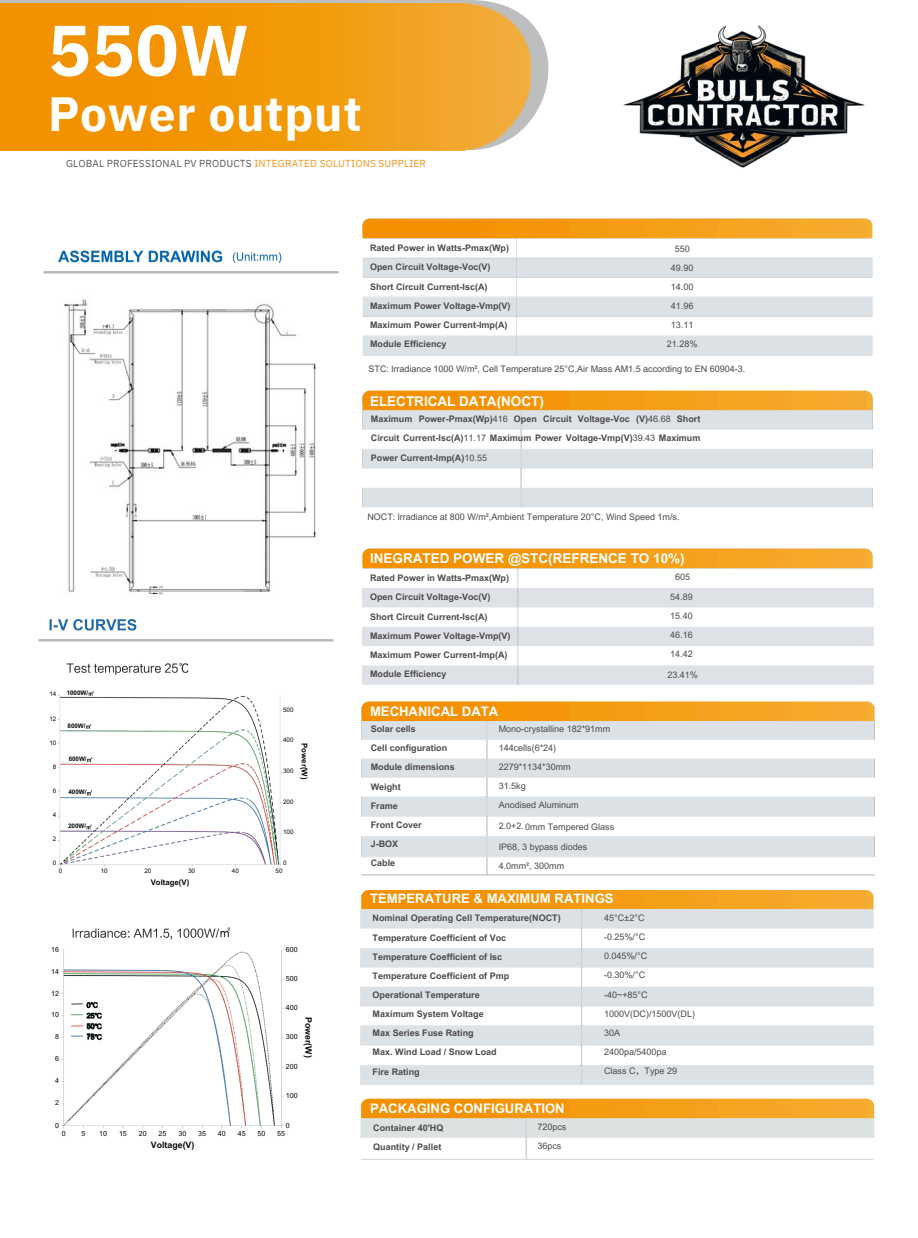
<style>
.page{position:relative;width:918px;height:1238px;background:#fff}
.page>*{position:absolute;margin:0;border:0;box-sizing:border-box;transform-origin:0 0}
.t1{font:700 71.4px "IBM Plex Sans";color:#fff}
.t2{font:700 47.85px "IBM Plex Sans";letter-spacing:.015em;color:#fff}
.t3{font:700 13.5px "Arial MT Pro";color:#fff}
.t4{font:700 13.2px "Arial MT Pro";color:#fff}
.t5{font:10.2px "IBM Plex Sans";letter-spacing:.015em;color:#58595b}
.t6{font:700 9px/19.2px "Arial MT Pro";color:#4d494c}
.t7{font:9px/19.2px "Arial MT Pro";color:#4d494c}
.t8{font:9px "Arial MT Pro";color:#49494b}
.t9{font:700 8.85px "Arial MT Pro";color:#080b0b}
.t10{font:700 7.8px "Arial MT Pro";color:#080b0b}
.t11{font:7.05px "Arial MT Pro";color:#080b0b}
.t12{font:7.05px/10.2px "Arial Unicode MS";color:#080b0b}
.t13{font:6.3px "Arial MT Pro";color:#080b0b}
.t14{font:700 6.3px "Arial MT Pro";color:#080b0b}
.s1{color:#f8941d}
.s2{font-weight:400}
.s3{font-family:"Wen Quan Yi Micro Hei"}
</style>
<div class="page">
<svg style="left:0;top:0;width:549px;height:120px;fill:#bcbec0"></svg>
<img style="left:0;top:3px;width:531px;height:147px">
<img style="left:66px;top:662px;width:123px;height:14px">
<img style="left:38px;top:639px;width:296px;height:3px">
<img style="left:57px;top:691px;width:226px;height:176px">
<img style="left:61px;top:927px;width:223px;height:202px">
<img style="left:362px;top:218px;width:511px;height:138px">
<img style="left:362px;top:390px;width:511px;height:118px">
<img style="left:360px;top:701px;width:515px;height:459px">
<img style="left:64px;top:299px;width:252px;height:296px">
<svg style="left:50px;top:619px;width:86px;height:11px"></svg>
<img style="left:43px;top:250px;width:296px;height:24px">
<img style="left:362px;top:548px;width:512px;height:138px">
<img style="left:623px;top:25px;width:242px;height:143px">
<p class="t1" style="left:48px;top:2px;width:202px">550W</p>
<p class="t2" style="left:48px;top:82px;width:315px">Power output</p>
<h1 class="t5" style="left:66px;top:156px;width:362px">GLOBAL PROFESSIONAL PV PRODUCTS <span class="s1">INTEGRATED SOLUTIONS SUPPLIER</span></h1>
<p class="t6" style="left:370px;top:240px;width:142px">Rated Power in Watts-Pmax(Wp)<br>Open Circuit Voltage-Voc(V)<br>Short Circuit Current-Isc(A)<br>Maximum Power Voltage-Vmp(V)<br>Maximum Power Current-lmp(A)<br>Module Efficiency</p>
<p class="t7" style="left:667px;top:240px;width:32px;text-align:center">550<br>49.90<br>14.00<br>41.96<br>13.11<br>21.28%</p>
<p class="t8" style="left:369px;top:365px;width:378px">STC: lrradiance 1000 W/m², Cell Temperature 25°C,Air Mass AM1.5 according to EN 60904-3.</p>
<p class="t3" style="left:370px;top:396px;width:175px">ELECTRICAL DATA(NOCT)</p>
<p class="t6" style="left:371px;top:410px;width:331px;text-align:justify">Maximum Power-Pmax(Wp)<span class="s2">416</span> Open Circuit Voltage-Voc (V)<span class="s2">46.68</span> Short Circuit Current-lsc(A)<span class="s2">11.17</span> Maximum Power Voltage-Vmp(V)<span class="s2">39.43</span> Maximum Power Current-Imp(A)<span class="s2">10.55</span></p>
<p class="t8" style="left:367px;top:513px;width:314px">NOCT: lrradiance at 800 W/m²,Ambient Temperature 20°C, Wind Speed 1m/s.</p>
<p class="t3" style="left:370px;top:553px;width:316px">INEGRATED POWER @STC(REFRENCE TO 10%)</p>
<p class="t13" style="left:50px;top:692px;width:8px">14</p>
<p class="t13" style="left:50px;top:716px;width:8px">12</p>
<p class="t13" style="left:50px;top:740px;width:8px">10</p>
<p class="t13" style="left:53px;top:764px;width:5px">8</p>
<p class="t13" style="left:53px;top:788px;width:5px">6</p>
<p class="t13" style="left:53px;top:812px;width:5px">4</p>
<h6 class="t13" style="left:53px;top:836px;width:5px">2</h6>
<h6 class="t13" style="left:53px;top:860px;width:5px">0</h6>
<p class="t14" style="left:67px;top:690px;width:23px">1000W/</p>
<p class="t14" style="left:68px;top:723px;width:20px">800W/</p>
<p class="t14" style="left:69px;top:756px;width:20px">600W/</p>
<p class="t14" style="left:68px;top:789px;width:20px">400W/</p>
<p class="t14" style="left:68px;top:823px;width:20px">200W/</p>
<p class="t13" style="left:59px;top:868px;width:5px">0</p>
<p class="t13" style="left:101px;top:868px;width:8px">10</p>
<p class="t13" style="left:144px;top:868px;width:8px">20</p>
<p class="t13" style="left:188px;top:868px;width:8px">30</p>
<p class="t13" style="left:232px;top:868px;width:8px">40</p>
<p class="t10" style="left:151px;top:879px;width:40px">Voltage(V)</p>
<p class="t13" style="left:283px;top:707px;width:12px">500</p>
<p class="t13" style="left:283px;top:737px;width:12px">400</p>
<p class="t13" style="left:283px;top:768px;width:12px">300</p>
<p class="t13" style="left:283px;top:799px;width:12px">200</p>
<p class="t10" style="left:308px;top:743px;width:37px;rotate:90deg">Power(W)</p>
<p class="t13" style="left:283px;top:829px;width:12px">100</p>
<p class="t13" style="left:283px;top:860px;width:5px">0</p>
<p class="t13" style="left:276px;top:868px;width:8px">50</p>
<p class="t11" style="left:51px;top:946px;width:9px">16</p>
<p class="t11" style="left:51px;top:968px;width:9px">14</p>
<p class="t11" style="left:51px;top:990px;width:9px">12</p>
<p class="t11" style="left:51px;top:1012px;width:9px">10</p>
<p class="t11" style="left:55px;top:1034px;width:5px">8</p>
<p class="t11" style="left:55px;top:1056px;width:5px">6</p>
<p class="t11" style="left:55px;top:1078px;width:5px">4</p>
<p class="t11" style="left:55px;top:1099px;width:5px">2</p>
<p class="t11" style="left:55px;top:1122px;width:5px">0</p>
<h2 class="t12" style="left:87px;top:1000px;width:9px">0<br>25<br>50<br>75</h2>
<h5 class="t11" style="left:286px;top:946px;width:13px">600</h5>
<h4 class="t11" style="left:286px;top:975px;width:13px">500</h4>
<h5 class="t11" style="left:286px;top:1005px;width:13px">400</h5>
<h5 class="t9" style="left:312px;top:1017px;width:42px;rotate:90deg">Power(W)</h5>
<h2 class="t11" style="left:286px;top:1034px;width:13px">300</h2>
<p class="t11" style="left:286px;top:1063px;width:13px">200</p>
<h5 class="t11" style="left:286px;top:1092px;width:13px">100</h5>
<h2 class="t11" style="left:286px;top:1122px;width:5px">0</h2>
<p class="t11" style="left:62px;top:1131px;width:5px">0</p>
<p class="t11" style="left:81px;top:1130px;width:5px">5</p>
<p class="t11" style="left:99px;top:1130px;width:9px">10</p>
<h4 class="t11" style="left:119px;top:1130px;width:9px">15</h4>
<h4 class="t11" style="left:139px;top:1130px;width:9px">20</h4>
<h2 class="t11" style="left:159px;top:1130px;width:9px">25</h2>
<p class="t11" style="left:178px;top:1130px;width:9px">30</p>
<h4 class="t11" style="left:198px;top:1130px;width:9px">35</h4>
<h5 class="t11" style="left:218px;top:1130px;width:9px">40</h5>
<h5 class="t11" style="left:238px;top:1130px;width:9px">45</h5>
<p class="t11" style="left:258px;top:1130px;width:9px">50</p>
<h5 class="t11" style="left:277px;top:1131px;width:9px">55</h5>
<p class="t9" style="left:151px;top:1141px;width:45px">Voltage(V)</p>
<p class="t6" style="left:370px;top:569px;width:142px">Rated Power in Watts-Pmax(Wp)<br>Open Circuit Voltage-Voc(V)<br>Short Circuit Current-Isc(A)<br>Maximum Power Voltage-Vmp(V)<br>Maximum Power Current-lmp(A)<br>Module Efficiency</p>
<p class="t4" style="left:370px;top:706px;width:130px">MECHANICAL DATA</p>
<p class="t6" style="left:371px;top:720px;width:86px">Solar cells<br>Cell configuration<br>Module dimensions<br>Weight<br>Frame<br>Front Cover<br>J-BOX<br>Cable</p>
<p class="t7" style="left:499px;top:720px;width:113px">Mono-crystalline 182*91mm<br>144cells(6*24)<br>2279*1134*30mm<br>31.5kg<br>Anodised Aluminum</p>
<p class="t7" style="left:499px;top:818px;width:117px">2.0+2.0mm Tempered Glass</p>
<p class="t7" style="left:499px;top:838px;width:90px">IP68, 3 bypass diodes<br>4.0mm², 300mm</p>
<p class="t4" style="left:370px;top:893px;width:245px">TEMPERATURE &amp; MAXIMUM RATINGS</p>
<p class="t7" style="left:675px;top:568px;width:17px">605</p>
<p class="t7" style="left:670px;top:588px;width:24px;text-align:justify">54.89<br>15.40<br>46.16<br>14.42</p>
<p class="t7" style="left:667px;top:666px;width:32px">23.41%</p>
<p class="t6" style="left:373px;top:909px;width:190px">Nominal Operating Cell Temperature(NOCT)<br>Temperature Coefficient of Voc<br>Temperature Coefficient of lsc<br>Temperature Coefficient of Pmp<br>Operational Temperature<br>Maximum System Voltage<br>Max Series Fuse Rating<br>Max. Wind Load / Snow Load<br>Fire Rating</p>
<p class="t4" style="left:370px;top:1103px;width:196px">PACKAGING CONFIGURATION</p>
<h3 class="t6" style="left:373px;top:1119px;width:72px">Container 40'HQ<br>Quantity / Pallet</h3>
<p class="t7" style="left:537px;top:1118px;width:31px">720pcs<br>36pcs</p>
<p class="t7" style="left:604px;top:909px;width:93px">45°C±2°C<br>-0.25%/°C<br>0.045%/°C<br>-0.30%/°C<br>-40~+85°C<br>1000V(DC)/1500V(DL)<br>30A<br>2400pa/5400pa<br>Class C<span class="s3">，</span>Type 29</p>
</div>
